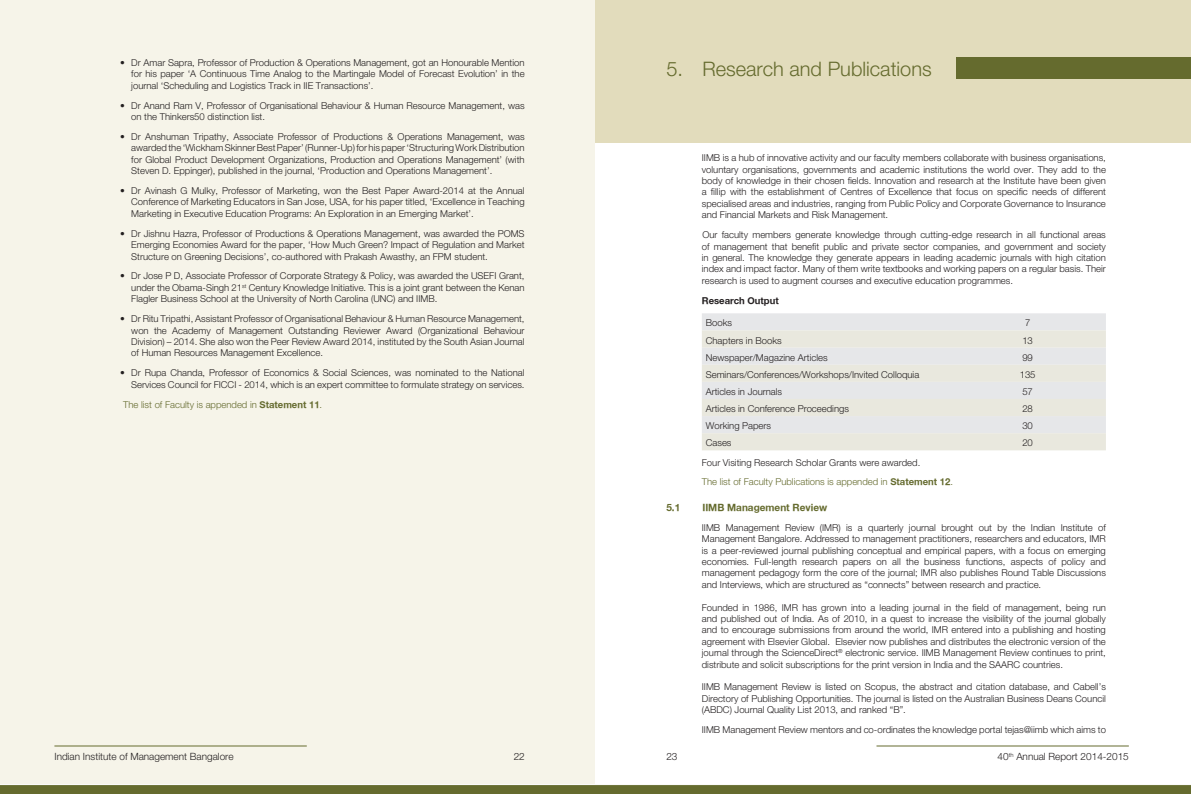
<style>
.page{position:relative;width:1191px;height:794px;background:#fff}
.page>*{position:absolute;margin:0;border:0;box-sizing:border-box;transform-origin:0 0}
.t1{font:300 20px "Helvetica Neue";color:#656b2e}
.t2{font:300 10px "Helvetica Neue";color:#231f20}
.t3{font:700 10px "Helvetica Neue";color:#656b2e}
.t4{font:300 9.5px/11.4px "Helvetica Neue";color:#231f20;text-align:justify}
.t5{font:300 9.5px "Helvetica Neue";color:#656b2f}
.t6{font:700 9.5px "Helvetica Neue";color:#231f20}
.s1{font-weight:700}
.s2{color:#656b2f}
.s3{font-weight:700;color:#656b2f}
</style>
<div class="page">
<div style="left:0;top:0;width:595px;height:793px;background:#f6f4e9"></div>
<hr style="left:54px;top:745px;width:253px;height:1px;background:#656b2e">
<hr style="left:876px;top:745px;width:252px;height:1px;background:#656b2e">
<svg style="left:0;top:784px;width:1191px;height:10px;background:#757a43"></svg>
<div style="left:595px;top:0;width:596px;height:143px;background:#e2dcbc"></div>
<div style="left:956px;top:57px;width:235px;height:22px;background:#656b2e"></div>
<div style="left:702px;top:313px;width:404px;height:17px;background:#e6e7e9"></div>
<svg style="left:702px;top:330px;width:404px;height:120px;background:#e7e7e2"></svg>
<p class="t4" style="left:131px;top:57px;width:395px;text-indent:-11px">• Dr Amar Sapra, Professor of Production &amp; Operations Management, got an Honourable Mention for his paper ‘A Continuous Time Analog to the Martingale Model of Forecast Evolution’ in the journal ‘Scheduling and Logistics Track in IIE Transactions’.</p>
<p class="t4" style="left:131px;top:99px;width:395px;text-indent:-11px">• Dr Anand Ram V, Professor of Organisational Behaviour &amp; Human Resource Management, was on the Thinkers50 distinction list.</p>
<p class="t4" style="left:131px;top:131px;width:395px;text-indent:-11px">• Dr Anshuman Tripathy, Associate Professor of Productions &amp; Operations Management, was awarded the ‘Wickham Skinner Best Paper’ (Runner-Up) for his paper ‘Structuring Work Distribution for Global Product Development Organizations, Production and Operations Management’ (with Steven D. Eppinger), published in the journal, ‘Production and Operations Management’.</p>
<p class="t4" style="left:131px;top:185px;width:395px;text-indent:-11px">• Dr Avinash G Mulky, Professor of Marketing, won the Best Paper Award-2014 at the Annual Conference of Marketing Educators in San Jose, USA, for his paper titled, ‘Excellence in Teaching Marketing in Executive Education Programs: An Exploration in an Emerging Market’.</p>
<p class="t4" style="left:131px;top:227px;width:395px;text-indent:-11px">• Dr Jishnu Hazra, Professor of Productions &amp; Operations Management, was awarded the POMS Emerging Economies Award for the paper, ‘How Much Green? Impact of Regulation and Market Structure on Greening Decisions’, co-authored with Prakash Awasthy, an FPM student.</p>
<p class="t4" style="left:131px;top:270px;width:395px;text-indent:-11px">• Dr Jose P D, Associate Professor of Corporate Strategy &amp; Policy, was awarded the USEFI Grant, under the Obama-Singh 21<sup>st</sup> Century Knowledge Initiative. This is a joint grant between the Kenan Flagler Business School at the University of North Carolina (UNC) and IIMB.</p>
<p class="t4" style="left:131px;top:313px;width:395px;text-indent:-11px">• Dr Ritu Tripathi, Assistant Professor of Organisational Behaviour &amp; Human Resource Management, won the Academy of Management Outstanding Reviewer Award (Organizational Behaviour Division) – 2014. She also won the Peer Review Award 2014, instituted by the South Asian Journal of Human Resources Management Excellence.</p>
<p class="t4" style="left:120px;top:367px;width:406px;text-align:right">• Dr Rupa Chanda, Professor of Economics &amp; Social Sciences, was nominated to the National<br>Services Council for FICCI - 2014, which is an expert committee to formulate strategy on services.</p>
<p class="t5" style="left:123px;top:398px;width:201px">The list of Faculty is appended in <span class="s1">Statement 11</span>.</p>
<h1 class="t1" style="left:666px;top:57px;width:267px">5. Research and Publications</h1>
<p class="t4" style="left:702px;top:152px;width:405px">IIMB is a hub of innovative activity and our faculty members collaborate with business organisations, voluntary organisations, governments and academic institutions the world over. They add to the body of knowledge in their chosen fields. Innovation and research at the Institute have been given a fillip with the establishment of Centres of Excellence that focus on specific needs of different specialised areas and industries, ranging from Public Policy and Corporate Governance to Insurance and Financial Markets and Risk Management.</p>
<p class="t4" style="left:702px;top:229px;width:405px">Our faculty members generate knowledge through cutting-edge research in all functional areas of management that benefit public and private sector companies, and government and society in general. The knowledge they generate appears in leading academic journals with high citation index and impact factor. Many of them write textbooks and working papers on a regular basis. Their research is used to augment courses and executive education programmes.</p>
<p class="t6" style="left:702px;top:294px;width:78px">Research Output</p>
<p class="t4" style="left:706px;top:317px;width:28px">Books</p>
<p class="t4" style="left:1025px;top:317px;width:7px">7</p>
<p class="t4" style="left:706px;top:334px;width:77px">Chapters in Books</p>
<p class="t4" style="left:1022px;top:334px;width:12px">13</p>
<p class="t4" style="left:706px;top:351px;width:123px">Newspaper/Magazine Articles</p>
<p class="t4" style="left:1022px;top:351px;width:12px">99</p>
<p class="t4" style="left:706px;top:368px;width:215px">Seminars/Conferences/Workshops/Invited Colloquia</p>
<p class="t4" style="left:1019px;top:368px;width:17px">135</p>
<p class="t4" style="left:706px;top:386px;width:78px">Articles in Journals</p>
<p class="t4" style="left:1022px;top:386px;width:12px">57</p>
<p class="t4" style="left:706px;top:403px;width:145px">Articles in Conference Proceedings</p>
<p class="t4" style="left:1022px;top:403px;width:12px">28</p>
<p class="t4" style="left:706px;top:420px;width:67px">Working Papers</p>
<p class="t4" style="left:1022px;top:420px;width:12px">30</p>
<p class="t4" style="left:706px;top:437px;width:27px">Cases</p>
<p class="t4" style="left:1022px;top:437px;width:12px">20</p>
<p class="t4" style="left:702px;top:453px;width:253px;line-height:18.5px">Four Visiting Research Scholar Grants were awarded.<br><span class="s2">The list of Faculty Publications is appended in</span> <span class="s3">Statement 12</span><span class="s2">.</span></p>
<p class="t3" style="left:666px;top:501px;width:15px">5.1</p>
<p class="t3" style="left:702px;top:501px;width:126px">IIMB Management Review</p>
<p class="t4" style="left:702px;top:521px;width:405px">IIMB Management Review (IMR) is a quarterly journal brought out by the Indian Institute of Management Bangalore. Addressed to management practitioners, researchers and educators, IMR is a peer-reviewed journal publishing conceptual and empirical papers, with a focus on emerging economies. Full-length research papers on all the business functions, aspects of policy and management pedagogy form the core of the journal; IMR also publishes Round Table Discussions and Interviews, which are structured as “connects” between research and practice.</p>
<p class="t4" style="left:702px;top:601px;width:405px">Founded in 1986, IMR has grown into a leading journal in the field of management, being run and published out of India. As of 2010, in a quest to increase the visibility of the journal globally and to encourage submissions from around the world, IMR entered into a publishing and hosting agreement with Elsevier Global. Elsevier now publishes and distributes the electronic version of the journal through the ScienceDirect<sup>®</sup> electronic service. IIMB Management Review continues to print, distribute and solicit subscriptions for the print version in India and the SAARC countries.</p>
<p class="t4" style="left:702px;top:681px;width:405px">IIMB Management Review is listed on Scopus, the abstract and citation database, and Cabell’s Directory of Publishing Opportunities. The journal is listed on the Australian Business Deans Council (ABDC) Journal Quality List 2013, and ranked “B”.</p>
<p class="t4" style="left:702px;top:724px;width:405px">IIMB Management Review mentors and co-ordinates the knowledge portal tejas@iimb which aims to</p>
<p class="t2" style="left:54px;top:750px;width:181px">Indian Institute of Management Bangalore</p>
<p class="t2" style="left:514px;top:750px;width:13px">22</p>
<p class="t2" style="left:997px;top:750px;width:133px">40<sup>th</sup> Annual Report 2014-2015</p>
<p class="t2" style="left:666px;top:750px;width:13px">23</p>
</div>
